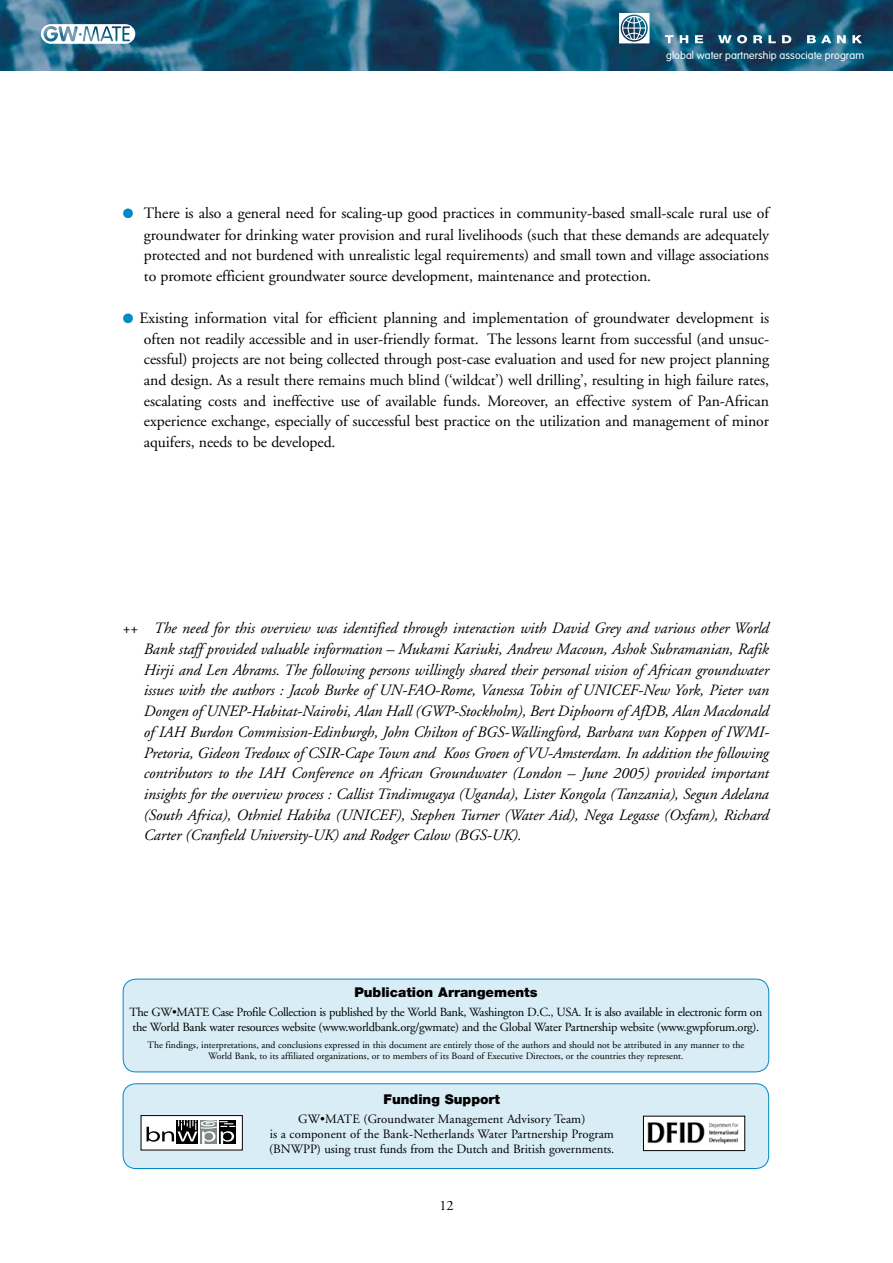
<style>
.page{position:relative;width:893px;height:1263px;background:#fff}
.page>*{position:absolute;margin:0;border:0;box-sizing:border-box;transform-origin:0 0}
.t1{font:italic 15.75px/20.7px "Adobe Garamond";letter-spacing:-.005em;color:#000;text-align:justify}
.t2{font:15.75px/20.7px "Adobe Garamond";letter-spacing:-.005em;color:#000;text-align:justify}
.t3{font:14.25px "Adobe Garamond";color:#000}
.t4{font:900 13.5px "Helvetica Neue";color:#000}
.t5{font:12.75px/15px "Adobe Garamond";letter-spacing:.005em;color:#000;text-align:center}
.t6{font:12.45px/15px "Adobe Garamond";letter-spacing:-.025em;color:#000}
.t7{font:300 10.5px "VAG Rounded";letter-spacing:.01em;color:#fff}
.t8{font:9.75px/10.5px "Adobe Garamond";color:#000;text-align:center}
.s1{color:#0089c4}
.s2{font-style:normal}
</style>
<div class="page">
<img style="left:0;top:0;width:893px;height:70px">
<svg style="left:619px;top:13px;width:30px;height:30px"></svg>
<svg style="left:665px;top:35px;width:8px;height:8px"></svg>
<svg style="left:680px;top:35px;width:8px;height:8px"></svg>
<svg style="left:695px;top:35px;width:8px;height:8px"></svg>
<svg style="left:718px;top:35px;width:29px;height:8px"></svg>
<svg style="left:753px;top:35px;width:9px;height:8px"></svg>
<svg style="left:768px;top:35px;width:8px;height:8px"></svg>
<svg style="left:782px;top:35px;width:9px;height:8px"></svg>
<svg style="left:807px;top:35px;width:24px;height:8px"></svg>
<svg style="left:837px;top:35px;width:9px;height:8px"></svg>
<svg style="left:852px;top:35px;width:10px;height:8px"></svg>
<svg style="left:41px;top:24px;width:94px;height:20px"></svg>
<div style="left:123px;top:1084px;width:646px;height:84px;background:#d9edf6;border-radius:13px"></div>
<div style="left:123px;top:1083px;width:646px;height:86px;border:1px solid #0089c4;border-radius:13px"></div>
<div style="left:141px;top:1115px;width:101px;height:35px;background:#fff"></div>
<svg style="left:146px;top:1120px;width:89px;height:24px"></svg>
<div style="left:141px;top:1115px;width:102px;height:35px;border:1px solid #000"></div>
<img style="left:645px;top:1118px;width:98px;height:31px">
<div style="left:643px;top:1116px;width:102px;height:35px;border:1px solid #000"></div>
<div style="left:123px;top:979px;width:646px;height:93px;background:#d9edf6;border-radius:13px"></div>
<div style="left:123px;top:979px;width:646px;height:93px;border:1px solid #0089c4;border-radius:13px"></div>
<p class="t7" style="left:666px;top:49px;width:199px">global water partnership associate program</p>
<p class="t2" style="left:144px;top:203px;width:627px;text-indent:-21px"><span class="s1">●</span> There is also a general need for scaling-up good practices in community-based small-scale rural use of groundwater for drinking water provision and rural livelihoods (such that these demands are adequately protected and not burdened with unrealistic legal requirements) and small town and village associations to promote efficient groundwater source development, maintenance and protection.</p>
<p class="t2" style="left:144px;top:308px;width:627px;text-indent:-21px"><span class="s1">●</span> Existing information vital for efficient planning and implementation of groundwater development is often not readily accessible and in user-friendly format. The lessons learnt from successful (and unsuc&shy;cessful) projects are not being collected through post-case evaluation and used for new project planning and design. As a result there remains much blind (‘wildcat’) well drilling’, resulting in high failure rates, escalating costs and ineffective use of available funds. Moreover, an effective system of Pan-African experience exchange, especially of successful best practice on the utilization and management of minor aquifers, needs to be developed.</p>
<p class="t1" style="left:144px;top:618px;width:627px;text-indent:-21px"><span class="s2">++</span> The need for this overview was identified through interaction with David Grey and various other World Bank staff provided valuable information – Mukami Kariuki, Andrew Macoun, Ashok Subramanian, Rafik Hirji and Len Abrams. The following persons willingly shared their personal vision of African groundwater issues with the authors : Jacob Burke of UN-FAO-Rome, Vanessa Tobin of UNICEF-New York, Pieter van Dongen of UNEP-Habitat-Nairobi, Alan Hall (GWP-Stockholm), Bert Diphoorn of AfDB, Alan Macdonald of IAH Burdon Commission-Edinburgh, John Chilton of BGS-Wallingford, Barbara van Koppen of IWMI-Pretoria, Gideon Tredoux of CSIR-Cape Town and Koos Groen of VU-Amsterdam. In addition the following contributors to the IAH Conference on African Groundwater (London – June 2005) provided important insights for the overview process : Callist Tindimugaya (Uganda), Lister Kongola (Tanzania), Segun Adelana (South Africa), Othniel Habiba (UNICEF), Stephen Turner (Water Aid), Nega Legasse (Oxfam), Richard Carter (Cranfield University-UK) and Rodger Calow (BGS-UK).</p>
<p class="t4" style="left:354px;top:984px;width:185px">Publication Arrangements</p>
<p class="t6" style="left:130px;top:1005px;width:634px">The GW•MATE Case Profile Collection is published by the World Bank, Washington D.C., USA. It is also available in electronic form on the World Bank water resources website (www.worldbank.org/gwmate) and the Global Water Partnership website (www.gwpforum.org).</p>
<p class="t8" style="left:148px;top:1040px;width:598px">The findings, interpretations, and conclusions expressed in this document are entirely those of the authors and should not be attributed in any manner to the<br>World Bank, to its affiliated organizations, or to members of its Board of Executive Directors, or the countries they represent.</p>
<p class="t4" style="left:384px;top:1091px;width:118px">Funding Support</p>
<p class="t5" style="left:269px;top:1112px;width:347px">GW•MATE (Groundwater Management Advisory Team)<br>is a component of the Bank-Netherlands Water Partnership Program (BNWPP) using trust funds from the Dutch and British governments.</p>
<p class="t3" style="left:439px;top:1197px;width:16px">12</p>
</div>
